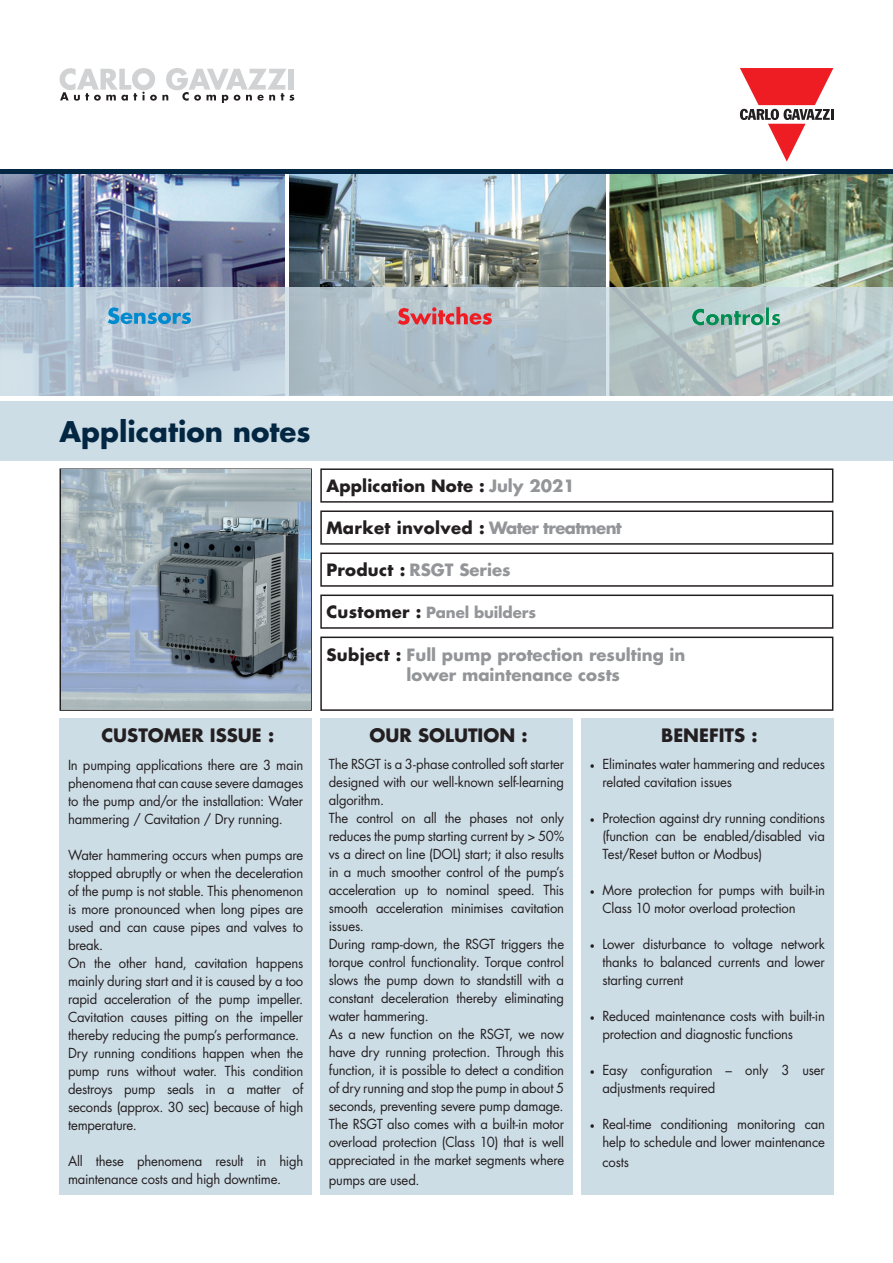
<style>
.page{position:relative;width:893px;height:1263px;background:#fff}
.page>*{position:absolute;margin:0;border:0;box-sizing:border-box;transform-origin:0 0}
.t1{font:700 27.75px "Futura Std";color:#032742}
.t2{font:700 18px "Futura Std";color:#231f20}
.t3{font:700 16.5px "Futura Std";color:#939598}
.t4{font:700 16.5px "Futura Std";letter-spacing:-.01em;color:#231f20}
.t5{font:700 16.5px "Futura Std";letter-spacing:.01em;color:#231f20}
.t6{font:700 15px "Futura Std";letter-spacing:-.01em;color:#939598}
.t7{font:13.5px/18px "Futura Std";letter-spacing:-.015em;color:#231f20}
.s1{color:#939598}
.s2{color:#231f20}
.s3{font-size:16.5px;color:#231f20}
.s4{font-family:"Minion Pro"}
</style>
<div class="page">
<svg style="left:740px;top:68px;width:93px;height:94px"></svg>
<svg style="left:60px;top:68px;width:234px;height:34px"></svg>
<div style="left:0;top:401px;width:893px;height:60px;background:#cddde6"></div>
<div style="left:60px;top:468px;width:252px;height:243px;border:2px solid #231f20"></div>
<div style="left:320px;top:468px;width:513px;height:35px;border:2px solid #231f20"></div>
<div style="left:320px;top:510px;width:513px;height:35px;border:2px solid #231f20"></div>
<div style="left:320px;top:552px;width:513px;height:35px;border:2px solid #231f20"></div>
<div style="left:320px;top:594px;width:513px;height:35px;border:2px solid #231f20"></div>
<div style="left:320px;top:636px;width:513px;height:75px;border:2px solid #231f20"></div>
<div style="left:60px;top:719px;width:252px;height:476px;background:#cddde6"></div>
<div style="left:320px;top:719px;width:253px;height:476px;background:#cddde6"></div>
<div style="left:581px;top:719px;width:252px;height:476px;background:#cddde6"></div>
<img style="left:61px;top:470px;width:249px;height:239px">
<img style="left:0;top:173px;width:285px;height:114px">
<img style="left:289px;top:173px;width:317px;height:114px">
<img style="left:610px;top:173px;width:283px;height:114px">
<svg style="left:0;top:287px;width:893px;height:109px"></svg>
<img style="left:692px;top:307px;width:88px;height:18px">
<svg style="left:398px;top:307px;width:94px;height:18px"></svg>
<svg style="left:108px;top:307px;width:83px;height:17px"></svg>
<hr style="left:0;top:169px;width:893px;height:4px;background:#032742">
<h1 class="t1" style="left:60px;top:413px;width:253px">Application notes</h1>
<p class="t5" style="left:326px;top:475px;width:250px">Application Note : <span class="s1">July 2021</span></p>
<p class="t4" style="left:326px;top:517px;width:297px">Market involved : <span class="s1">Water treatment</span></p>
<p class="t3" style="left:326px;top:559px;width:186px"><span class="s2">Product :</span> RSGT Series</p>
<p class="t6" style="left:326px;top:602px;width:211px"><span class="s3">Customer :</span> Panel builders</p>
<p class="t3" style="left:326px;top:644px;width:361px"><span class="s2">Subject :</span> Full pump protection resulting in</p>
<p class="t3" style="left:406px;top:664px;width:215px">lower maintenance costs</p>
<h2 class="t2" style="left:101px;top:723px;width:174px">CUSTOMER ISSUE :</h2>
<h2 class="t2" style="left:370px;top:723px;width:159px">OUR SOLUTION :</h2>
<h2 class="t2" style="left:661px;top:723px;width:98px">BENEFITS :</h2>
<p class="t7" style="left:68px;top:756px;width:237px;text-align:justify">In pumping applications there are 3 main phenomena that can cause severe damages to the pump and/or the installation: Water hammering / Cavitation / Dry running.</p>
<p class="t7" style="left:68px;top:846px;width:237px">Water hammering occurs when pumps are stopped abruptly or when the deceleration of the pump is not stable. This phenomenon is more pronounced when long pipes are used and can cause pipes and valves to break.<br>On the other hand, cavitation happens mainly during start and it is caused by a too rapid acceleration of the pump impeller.<br>Cavitation causes pitting on the impeller thereby reducing the pump’s performance.<br>Dry running conditions happen when the pump runs without water. This condition destroys pump seals in a matter of seconds (approx. 30 sec) because of high temperature.</p>
<p class="t7" style="left:68px;top:1152px;width:237px">All these phenomena result in high maintenance costs and high downtime.</p>
<p class="t7" style="left:329px;top:756px;width:237px">The RSGT is a 3-phase controlled soft starter designed with our well-known self-learning algorithm.<br>The control on all the phases not only reduces the pump starting current by &gt; 50% vs a direct on line (DOL) start; it also results in a much smoother control of the pump’s acceleration up to nominal speed. This smooth acceleration minimises cavitation issues.<br>During ramp-down, the RSGT triggers the torque control functionality. Torque control slows the pump down to standstill with a constant deceleration thereby eliminating water hammering.<br>As a new function on the RSGT, we now have dry running protection. Through this function, it is possible to detect a condition of dry running and stop the pump in about 5 seconds, preventing severe pump damage.<br>The RSGT also comes with a built-in motor overload protection (Class 10) that is well appreciated in the market segments where</p>
<p class="t7" style="left:329px;top:1171px;width:92px">pumps are used.</p>
<p class="t7" style="left:603px;top:755px;width:224px;text-indent:-13px"><span class="s4">•</span> Eliminates water hammering and reduces related cavitation issues</p>
<p class="t7" style="left:603px;top:809px;width:224px;text-align:justify;text-indent:-13px"><span class="s4">•</span> Protection against dry running conditions (function can be enabled/disabled via Test/Reset button or Modbus)</p>
<p class="t7" style="left:603px;top:881px;width:224px;text-indent:-13px"><span class="s4">•</span> More protection for pumps with built-in<br>Class 10 motor overload protection</p>
<p class="t7" style="left:603px;top:935px;width:224px;text-align:justify;text-indent:-13px"><span class="s4">•</span> Lower disturbance to voltage network thanks to balanced currents and lower starting current</p>
<p class="t7" style="left:603px;top:1007px;width:224px;text-indent:-13px"><span class="s4">•</span> Reduced maintenance costs with built-in protection and diagnostic functions</p>
<p class="t7" style="left:603px;top:1061px;width:224px;text-indent:-13px"><span class="s4">•</span> Easy configuration – only 3 user adjustments required</p>
<p class="t7" style="left:590px;top:1115px;width:237px;text-align:right"><span class="s4">•</span> Real-time conditioning monitoring can help to schedule and lower maintenance</p>
<p class="t7" style="left:603px;top:1153px;width:28px">costs</p>
</div>
